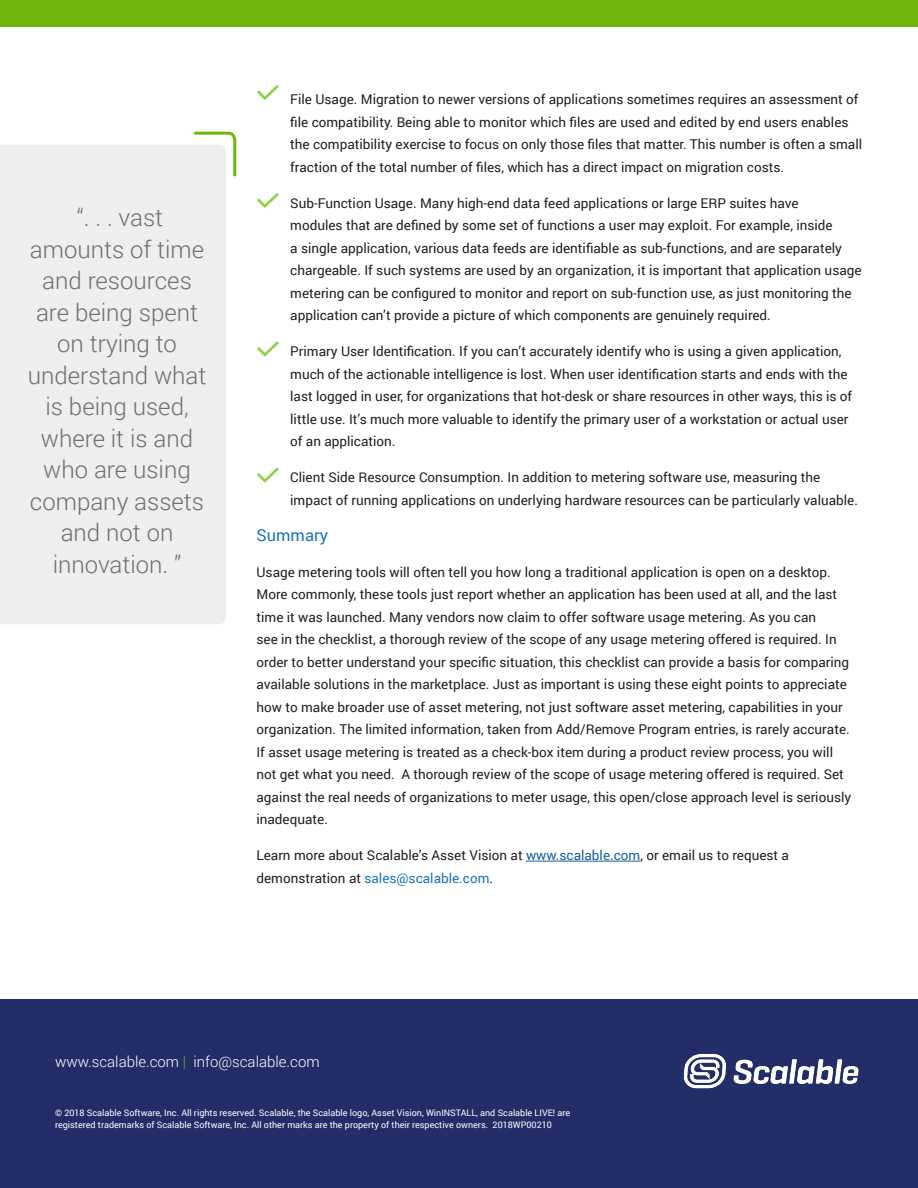
<style>
.page{position:relative;width:918px;height:1188px;background:#fff}
.page>*{position:absolute;margin:0;border:0;box-sizing:border-box;transform-origin:0 0}
.CustCase_Body_Text_2{font:300 24px/31.5px "Roboto";color:#6d6f71;text-align:center}
.t1{font:16.5px "Roboto";color:#1b75bc}
.t2{font:300 15px "Roboto";color:#fff}
.t3{font:13.5px/22.5px "Roboto";color:#231f20}
.CustCase_Body_Text_2-2{font:9px/12px "Roboto";color:#fff}
.s1{color:#175d9e}
.s2{color:#1b75bc}
.s3{color:#6fb608}
</style>
<div class="page">
<div style="left:0;top:0;width:918px;height:27px;background:#6fb608"></div>
<div style="left:0;top:145px;width:226px;height:479px;background:#edeeee"></div>
<svg style="left:193px;top:132px;width:44px;height:44px"></svg>
<div style="left:0;top:999px;width:918px;height:189px;background:#232e68"></div>
<hr style="left:526px;top:861px;width:114px;height:1px;background:#175d9e">
<img style="left:683px;top:1054px;width:176px;height:35px">
<svg style="left:257px;top:85px;width:22px;height:15px"></svg>
<svg style="left:257px;top:467px;width:22px;height:16px"></svg>
<svg style="left:257px;top:341px;width:22px;height:16px"></svg>
<svg style="left:257px;top:193px;width:22px;height:15px"></svg>
<p class="CustCase_Body_Text_2" style="left:28px;top:201px;width:180px">“. . . vast amounts of time and resources are being spent on trying to understand what is being used, where it is and who are using company assets and not on innovation. ”</p>
<p class="t3" style="left:290px;top:88px;width:573px">File Usage. Migration to newer versions of applications sometimes requires an assessment of file compatibility. Being able to monitor which files are used and edited by end users enables the compatibility exercise to focus on only those files that matter. This number is often a small fraction of the total number of files, which has a direct impact on migration costs.</p>
<p class="t3" style="left:290px;top:191px;width:573px">Sub-Function Usage. Many high-end data feed applications or large ERP suites have<br>modules that are defined by some set of functions a user may exploit. For example, inside<br>a single application, various data feeds are identifiable as sub-functions, and are separately chargeable. If such systems are used by an organization, it is important that application usage metering can be configured to monitor and report on sub-function use, as just monitoring the application can’t provide a picture of which components are genuinely required.</p>
<p class="t3" style="left:290px;top:340px;width:564px">Primary User Identification. If you can’t accurately identify who is using a given application, much of the actionable intelligence is lost. When user identification starts and ends with the last logged in user, for organizations that hot-desk or share resources in other ways, this is of little use. It’s much more valuable to identify the primary user of a workstation or actual user of an application.</p>
<p class="t3" style="left:290px;top:466px;width:569px">Client Side Resource Consumption. In addition to metering software use, measuring the impact of running applications on underlying hardware resources can be particularly valuable.</p>
<p class="t1" style="left:256px;top:523px;width:73px">Summary</p>
<p class="t3" style="left:256px;top:560px;width:596px">Usage metering tools will often tell you how long a traditional application is open on a desktop.<br>More commonly, these tools just report whether an application has been used at all, and the last time it was launched. Many vendors now claim to offer software usage metering. As you can<br>see in the checklist, a thorough review of the scope of any usage metering offered is required. In order to better understand your specific situation, this checklist can provide a basis for comparing available solutions in the marketplace. Just as important is using these eight points to appreciate how to make broader use of asset metering, not just software asset metering, capabilities in your organization. The limited information, taken from Add/Remove Program entries, is rarely accurate.<br>If asset usage metering is treated as a check-box item during a product review process, you will not get what you need. A thorough review of the scope of usage metering offered is required. Set against the real needs of organizations to meter usage, this open/close approach level is seriously inadequate.</p>
<p class="t3" style="left:256px;top:844px;width:534px">Learn more about Scalable’s Asset Vision at <span class="s1">www.scalable.com</span>, or email us to request a demonstration at <span class="s2">sales@scalable.com</span>.</p>
<p class="t2" style="left:55px;top:1052px;width:266px">www.scalable.com <span class="s3">|</span> info@scalable.com</p>
<p class="CustCase_Body_Text_2-2" style="left:55px;top:1106px;width:517px">© 2018 Scalable Software, Inc. All rights reserved. Scalable, the Scalable logo, Asset Vision, WinINSTALL, and Scalable LIVE! are registered trademarks of Scalable Software, Inc. All other marks are the property of their respective owners. 2018WP00210</p>
</div>
